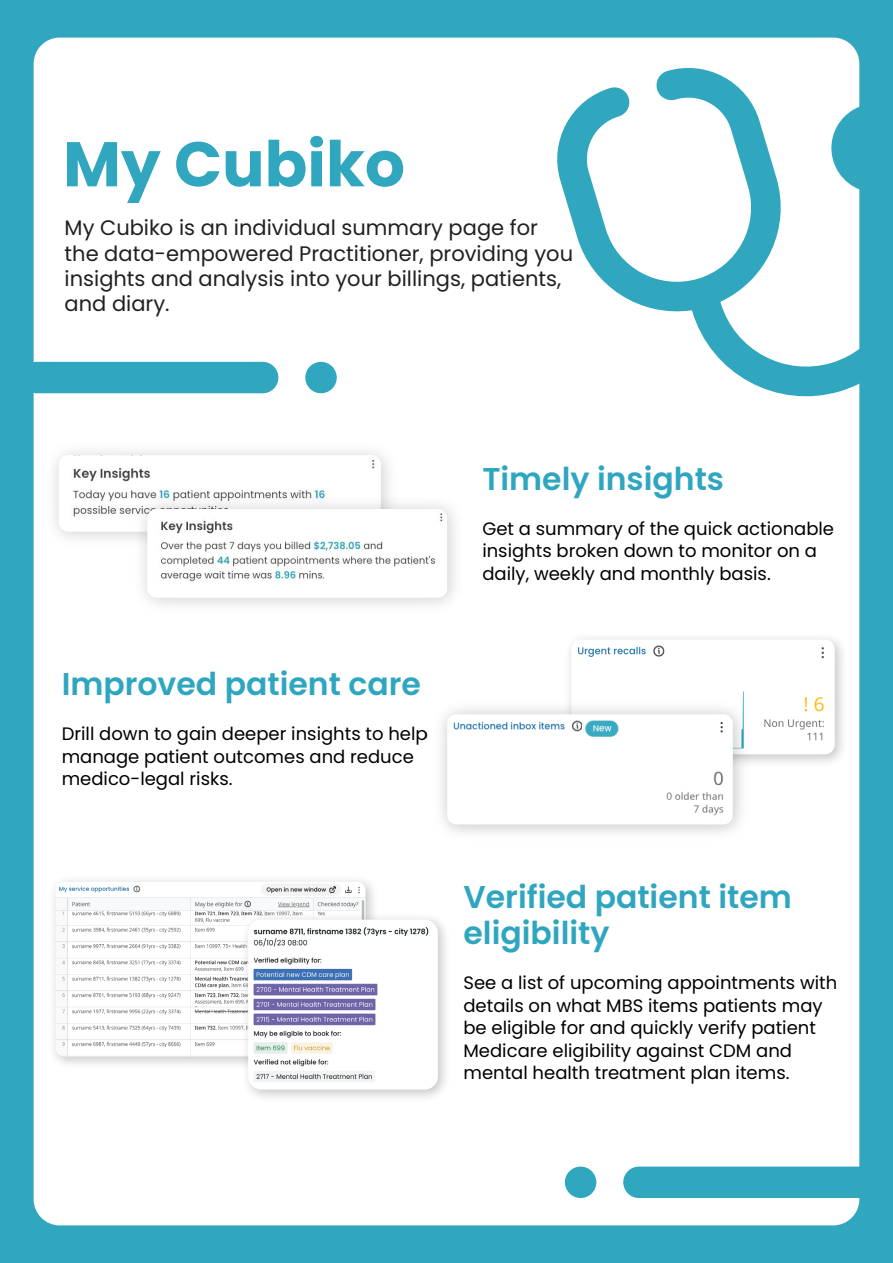
<style>
.page{position:relative;width:893px;height:1263px;background:#30a6bf}
.page>*{position:absolute;margin:0;border:0;box-sizing:border-box;transform-origin:0 0}
.t1{font:700 63px "Poppins";color:#30a6bf}
.t2{font:600 31.5px/36px "Poppins";color:#2fa6bf}
.t3{font:21px/25.2px "Poppins";color:#231f20}
.t4{font:18px/22.5px "Poppins";color:#000}
</style>
<div class="page">
<div style="left:34px;top:38px;width:825px;height:1187px;background:#fff;border-radius:26px"></div>
<svg style="left:557px;top:59px;width:302px;height:338px"></svg>
<div style="left:21px;top:362px;width:257px;height:31px;background:#30a6bf;border-radius:16px"></div>
<div style="left:305px;top:362px;width:32px;height:31px;background:#30a6bf;border-radius:50%"></div>
<div style="left:623px;top:1166px;width:257px;height:32px;background:#30a6bf;border-radius:16px"></div>
<div style="left:565px;top:1166px;width:31px;height:32px;background:#30a6bf;border-radius:50%"></div>
<img style="left:56px;top:881px;width:310px;height:175px">
<img style="left:237px;top:909px;width:209px;height:189px">
<img style="left:248px;top:920px;width:190px;height:169px">
<img style="left:59px;top:455px;width:322px;height:76px">
<img style="left:126px;top:488px;width:329px;height:117px">
<img style="left:147px;top:509px;width:300px;height:89px">
<img style="left:571px;top:639px;width:264px;height:115px">
<img style="left:441px;top:693px;width:316px;height:140px">
<img style="left:447px;top:714px;width:286px;height:110px">
<h1 class="t1" style="left:63px;top:128px;width:343px">My Cubiko</h1>
<p class="t3" style="left:65px;top:215px;width:510px">My Cubiko is an individual summary page for the data-empowered Practitioner, providing you insights and analysis into your billings, patients, and diary.</p>
<h2 class="t2" style="left:62px;top:666px;width:361px">Improved patient care</h2>
<p class="t4" style="left:62px;top:723px;width:367px">Drill down to gain deeper insights to help manage patient outcomes and reduce medico-legal risks.</p>
<h2 class="t2" style="left:482px;top:461px;width:243px">Timely insights</h2>
<p class="t4" style="left:482px;top:517px;width:353px">Get a summary of the quick actionable insights broken down to monitor on a daily, weekly and monthly basis.</p>
<h2 class="t2" style="left:463px;top:879px;width:330px">Verified patient item eligibility</h2>
<p class="t4" style="left:463px;top:972px;width:375px">See a list of upcoming appointments with details on what MBS items patients may be eligible for and quickly verify patient Medicare eligibility against CDM and mental health treatment plan items.</p>
</div>
